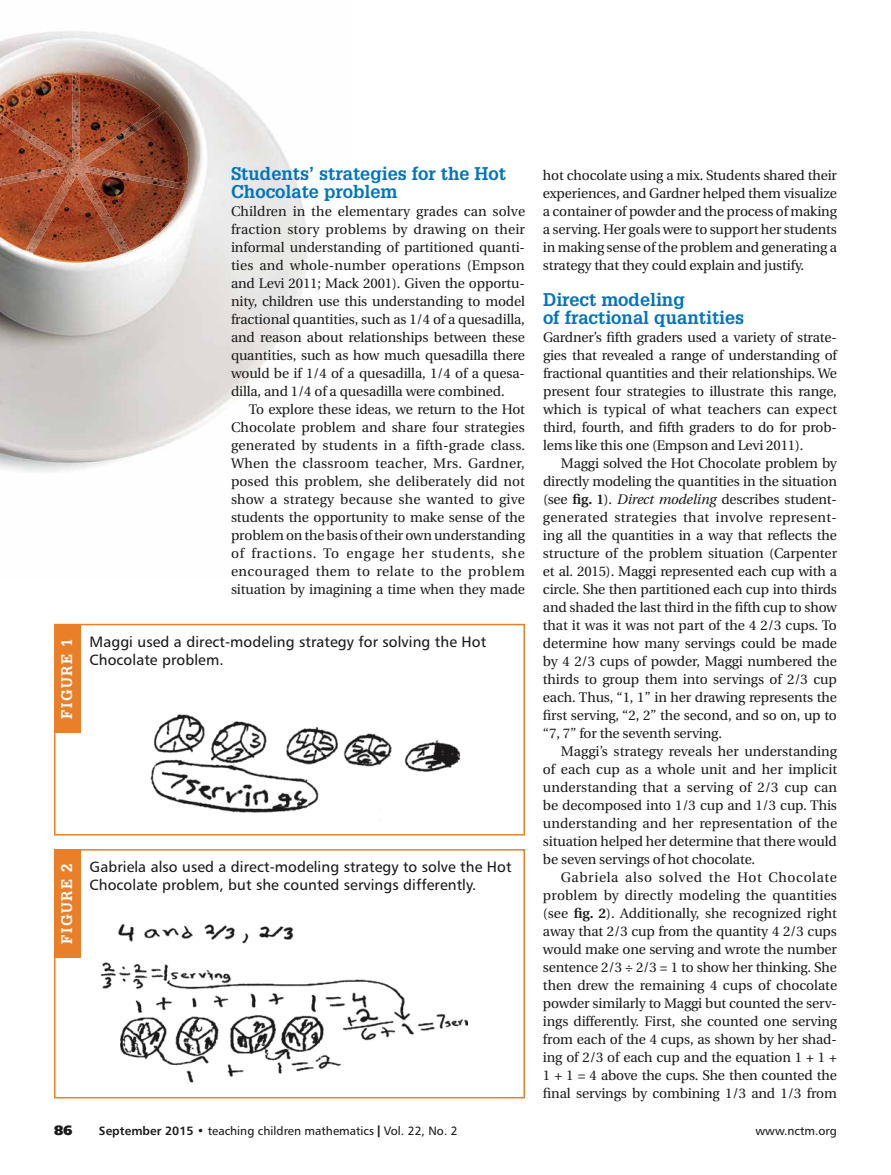
<style>
.page{position:relative;width:891px;height:1175px;background:#fff}
.page>*{position:absolute;margin:0;border:0;box-sizing:border-box;transform-origin:0 0}
.t1{font:700 18px/18px "Glypha";color:#0374b7}
.t2{font:15px/18px "Humanist 777 BT Roman B";letter-spacing:.005em;color:#1a1818}
.t3{font:700 15px "Glypha";letter-spacing:.1em;color:#fff}
.t4{font:13.8px/18px "Utopia";letter-spacing:-.01em;color:#1a1818;text-align:justify}
.t5{font:13.5px "Humanist 777 BT Extra Black B";color:#1a1818}
.t6{font:12px "Humanist 777 BT Roman B";color:#1a1818}
.s1{font-weight:600}
.s2{font-style:italic}
.s3{font-family:"Humanist 777 BT Bold B"}
.s4{font-family:"Interstate";font-weight:700}
</style>
<div class="page">
<img style="left:0;top:31px;width:307px;height:442px">
<div style="left:54px;top:624px;width:27px;height:108px;background:#e97f28"></div>
<div style="left:54px;top:624px;width:471px;height:211px;border:2px solid #e97f28"></div>
<img style="left:150px;top:714px;width:311px;height:99px">
<div style="left:54px;top:849px;width:27px;height:108px;background:#e97f28"></div>
<div style="left:54px;top:849px;width:471px;height:249px;border:2px solid #e97f28"></div>
<img style="left:100px;top:924px;width:368px;height:159px">
<img style="left:0;top:75px;width:72px;height:86px">
<img style="left:0;top:123px;width:65px;height:49px">
<img style="left:0;top:172px;width:69px;height:79px">
<img style="left:33px;top:176px;width:89px;height:87px">
<img style="left:84px;top:172px;width:101px;height:78px">
<img style="left:85px;top:111px;width:108px;height:73px">
<img style="left:80px;top:74px;width:80px;height:87px">
<p class="t3" style="left:58px;top:719px;width:82px;rotate:-90deg">FIGURE 1</p>
<p class="t3" style="left:58px;top:944px;width:82px;rotate:-90deg">FIGURE 2</p>
<h1 class="t1" style="left:231px;top:164px;width:277px">Students’ strategies for the Hot<br>Chocolate problem</h1>
<p class="t4" style="left:231px;top:203px;width:296px">Children in the elementary grades can solve fraction story problems by drawing on their informal understanding of partitioned quanti&shy;ties and whole-number operations (Empson and Levi 2011; Mack 2001). Given the opportu&shy;nity, children use this understanding to model fractional quantities, such as 1/4 of a quesadilla, and reason about relationships between these quantities, such as how much quesadilla there would be if 1/4 of a quesadilla, 1/4 of a quesa&shy;dilla, and 1/4 of a quesadilla were combined.</p>
<p class="t4" style="left:231px;top:401px;width:296px;text-indent:18px">To explore these ideas, we return to the Hot Chocolate problem and share four strategies generated by students in a fifth-grade class.<br>When the classroom teacher, Mrs. Gardner, posed this problem, she deliberately did not show a strategy because she wanted to give students the opportunity to make sense of the problem on the basis of their own understanding of fractions. To engage her students, she encouraged them to relate to the problem situation by imagining a time when they made</p>
<p class="t2" style="left:90px;top:632px;width:398px">Maggi used a direct-modeling strategy for solving the Hot<br>Chocolate problem.</p>
<p class="t2" style="left:90px;top:857px;width:423px">Gabriela also used a direct-modeling strategy to solve the Hot<br>Chocolate problem, but she counted servings differently.</p>
<p class="t4" style="left:543px;top:166px;width:296px">hot chocolate using a mix. Students shared their experiences, and Gardner helped them visualize a container of powder and the process of making a serving. Her goals were to support her students in making sense of the problem and generating a strategy that they could explain and justify.</p>
<h1 class="t1" style="left:543px;top:290px;width:203px">Direct modeling<br>of fractional quantities</h1>
<p class="t4" style="left:543px;top:329px;width:296px">Gardner’s fifth graders used a variety of strate&shy;gies that revealed a range of understanding of fractional quantities and their relationships. We present four strategies to illustrate this range, which is typical of what teachers can expect third, fourth, and fifth graders to do for prob&shy;lems like this one (Empson and Levi 2011).</p>
<p class="t4" style="left:543px;top:455px;width:296px;text-indent:18px">Maggi solved the Hot Chocolate problem by directly modeling the quantities in the situation (see <span class="s1">fig. 1</span>). <span class="s2">Direct modeling</span> describes student&shy;generated strategies that involve represent&shy;ing all the quantities in a way that reflects the structure of the problem situation (Carpenter et al. 2015). Maggi represented each cup with a circle. She then partitioned each cup into thirds and shaded the last third in the fifth cup to show that it was it was not part of the 4 2/3 cups. To determine how many servings could be made by 4 2/3 cups of powder, Maggi numbered the thirds to group them into servings of 2/3 cup each. Thus, “1, 1” in her drawing represents the first serving, “2, 2” the second, and so on, up to “7, 7” for the seventh serving.</p>
<p class="t4" style="left:543px;top:742px;width:296px;text-indent:18px">Maggi’s strategy reveals her understanding of each cup as a whole unit and her implicit understanding that a serving of 2/3 cup can be decomposed into 1/3 cup and 1/3 cup. This understanding and her representation of the situation helped her determine that there would be seven servings of hot chocolate.</p>
<p class="t4" style="left:543px;top:868px;width:296px;text-indent:18px">Gabriela also solved the Hot Chocolate problem by directly modeling the quantities (see <span class="s1">fig. 2</span>). Additionally, she recognized right away that 2/3 cup from the quantity 4 2/3 cups would make one serving and wrote the number sentence 2/3 ÷ 2/3 = 1 to show her thinking. She then drew the remaining 4 cups of chocolate powder similarly to Maggi but counted the serv&shy;ings differently. First, she counted one serving from each of the 4 cups, as shown by her shad&shy;ing of 2/3 of each cup and the equation 1 + 1 + 1 + 1 = 4 above the cups. She then counted the final servings by combining 1/3 and 1/3 from</p>
<p class="t5" style="left:54px;top:1121px;width:20px">86</p>
<p class="t6" style="left:99px;top:1123px;width:360px"><span class="s3">September 2015 •</span> teaching children mathematics <span class="s4">|</span> Vol. 22, No. 2</p>
<p class="t6" style="left:756px;top:1123px;width:83px">www.nctm.org</p>
</div>
